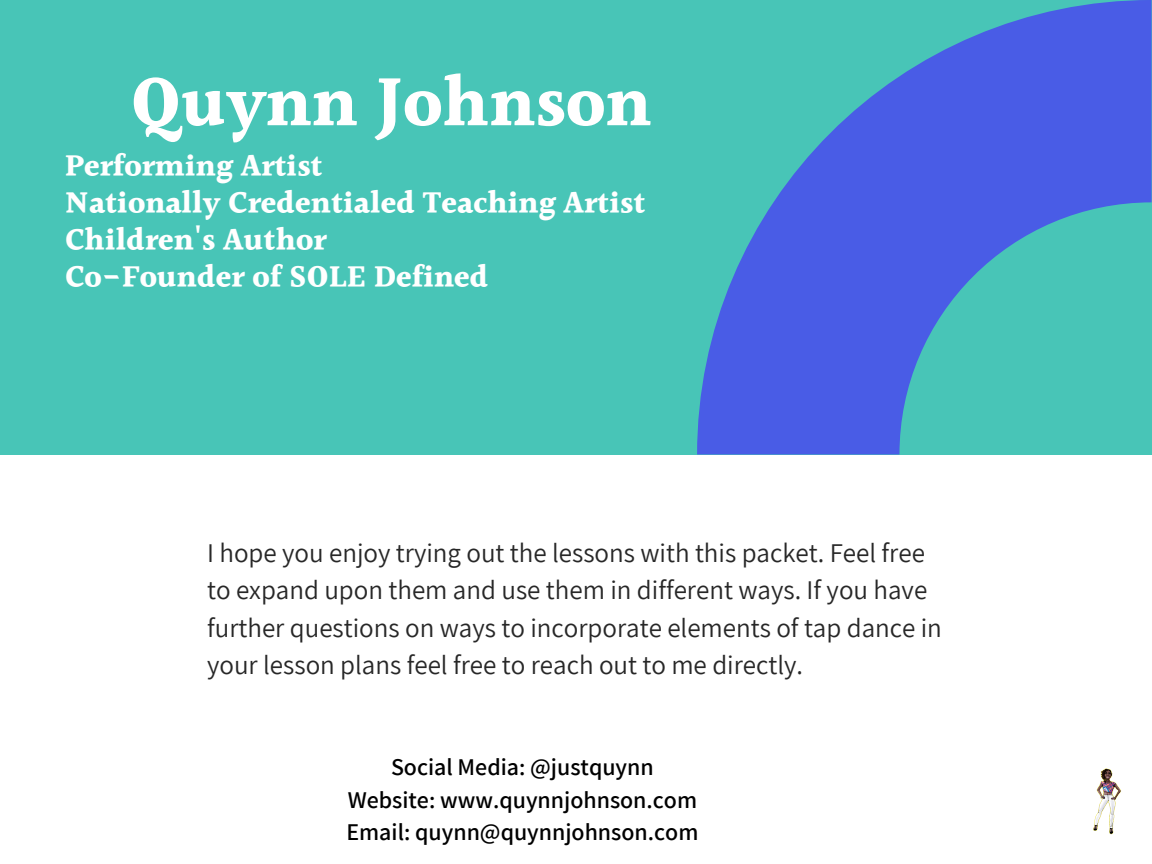
<style>
.page{position:relative;width:1152px;height:864px;background:#fff}
.page>*{position:absolute;margin:0;border:0;box-sizing:border-box;transform-origin:0 0}
.t1{font:700 72px "Halant";color:#fff}
.t2{font:700 31.5px/37.2px "Halant";color:#fff}
.t3{font:27px/37.5px "Assistant";color:#272727}
.t4{font:600 24px/32.7px "Assistant";color:#000;text-align:center}
</style>
<div class="page">
<div style="left:0;top:0;width:1152px;height:454px;background:#48c5b7"></div>
<svg style="left:697px;top:0;width:455px;height:454px;fill:#495ce6"></svg>
<img style="left:1093px;top:768px;width:28px;height:67px">
<h1 class="t1" style="left:130px;top:50px;width:523px">Quynn Johnson</h1>
<p class="t2" style="left:65px;top:149px;width:582px">Performing Artist<br>Nationally Credentialed Teaching Artist<br>Children's Author<br>Co-Founder of SOLE Defined</p>
<p class="t3" style="left:207px;top:533px;width:736px">I hope you enjoy trying out the lessons with this packet. Feel free to expand upon them and use them in different ways. If you have further questions on ways to incorporate elements of tap dance in your lesson plans feel free to reach out to me directly.</p>
<p class="t4" style="left:346px;top:750px;width:354px">Social Media: @justquynn<br>Website: www.quynnjohnson.com<br>Email: quynn@quynnjohnson.com</p>
</div>
